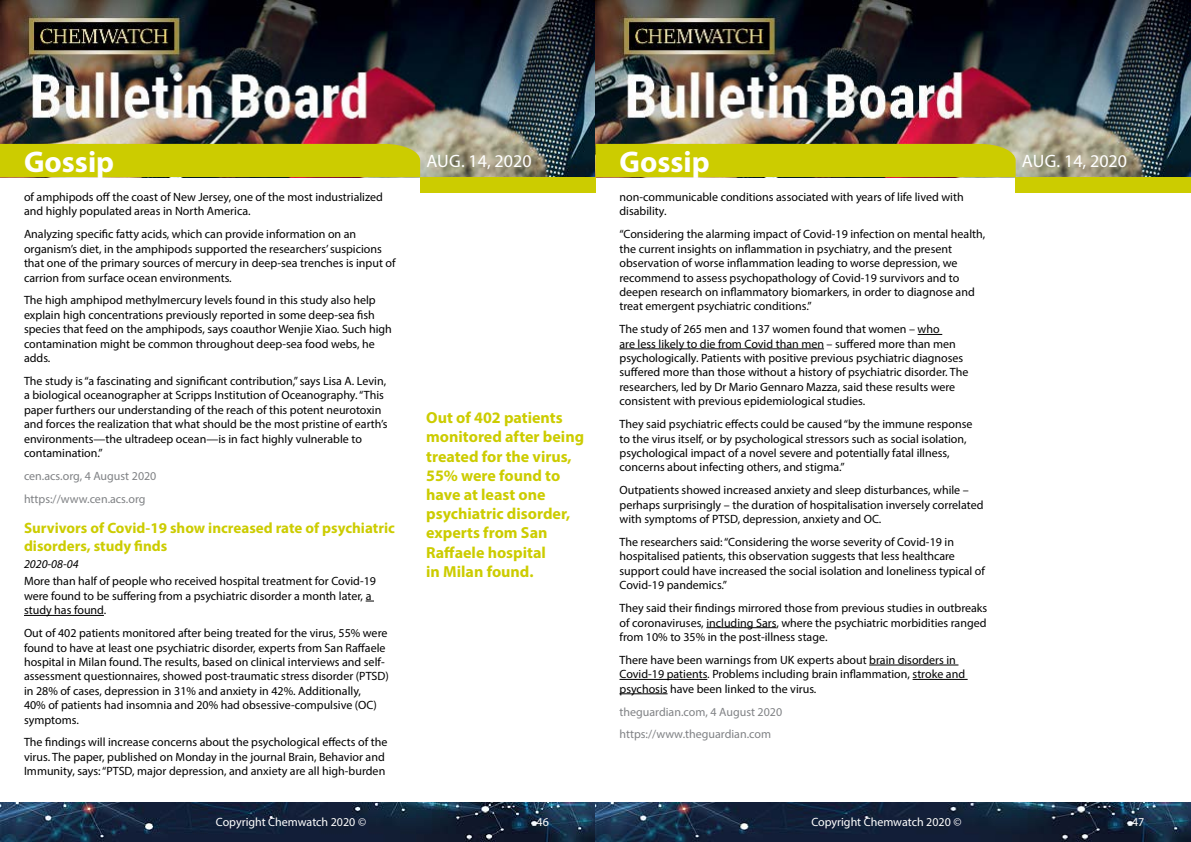
<style>
.page{position:relative;width:1191px;height:842px;background:#fff}
.page>*{position:absolute;margin:0;border:0;box-sizing:border-box;transform-origin:0 0}
.t1{font:700 30px "Myriad Pro";color:#fff}
.t2{font:18px "Myriad Pro";color:#fff}
.t3{font:700 16px/19.2px "Myriad Pro";color:#cc0}
.t4{font:700 15px/18px "Myriad Pro";color:#cc0}
.t5{font:12px/14.4px "Myriad Pro";color:#000}
.t6{font:12px/22.9px "Myriad Pro";color:#808285}
.t7{font:12px "Myriad Pro";color:#fff}
.t8{font:italic 12px "Myriad Pro";color:#000}
</style>
<div class="page">
<img style="left:0;top:0;width:1191px;height:177px">
<div style="left:420px;top:177px;width:175px;height:15px;background:#cc0"></div>
<div style="left:1015px;top:177px;width:176px;height:15px;background:#cc0"></div>
<div style="left:0;top:144px;width:420px;height:33px;background:#cc0"></div>
<div style="left:595px;top:144px;width:420px;height:33px;background:#cc0"></div>
<img style="left:0;top:802px;width:1191px;height:40px">
<svg style="left:917px;top:334px;width:25px;height:1px"></svg>
<hr style="left:619px;top:349px;width:205px;height:1px;background:#000">
<hr style="left:706px;top:627px;width:70px;height:1px;background:#000">
<hr style="left:869px;top:665px;width:89px;height:1px;background:#000">
<hr style="left:619px;top:679px;width:88px;height:1px;background:#000">
<hr style="left:912px;top:679px;width:55px;height:1px;background:#000">
<hr style="left:619px;top:693px;width:48px;height:1px;background:#000">
<hr style="left:24px;top:615px;width:80px;height:1px;background:#000">
<h1 class="t1" style="left:24px;top:142px;width:92px">Gossip</h1>
<h1 class="t1" style="left:619px;top:142px;width:92px">Gossip</h1>
<p class="t5" style="left:619px;top:190px;width:346px">non-communicable conditions associated with years of life lived with disability.</p>
<p class="t5" style="left:619px;top:227px;width:367px">“Considering the alarming impact of Covid-19 infection on mental health, the current insights on inflammation in psychiatry, and the present observation of worse inflammation leading to worse depression, we recommend to assess psychopathology of Covid-19 survivors and to deepen research on inflammatory biomarkers, in order to diagnose and treat emergent psychiatric conditions.”</p>
<p class="t5" style="left:619px;top:322px;width:350px">The study of 265 men and 137 women found that women – who<br>are less likely to die from Covid than men – suffered more than men psychologically. Patients with positive previous psychiatric diagnoses suffered more than those without a history of psychiatric disorder. The researchers, led by Dr Mario Gennaro Mazza, said these results were consistent with previous epidemiological studies.</p>
<p class="t5" style="left:619px;top:417px;width:354px">They said psychiatric effects could be caused “by the immune response to the virus itself, or by psychological stressors such as social isolation, psychological impact of a novel severe and potentially fatal illness, concerns about infecting others, and stigma.”</p>
<p class="t5" style="left:619px;top:483px;width:365px">Outpatients showed increased anxiety and sleep disturbances, while – perhaps surprisingly – the duration of hospitalisation inversely correlated with symptoms of PTSD, depression, anxiety and OC.</p>
<p class="t5" style="left:619px;top:535px;width:367px">The researchers said: “Considering the worse severity of Covid-19 in hospitalised patients, this observation suggests that less healthcare support could have increased the social isolation and loneliness typical of Covid-19 pandemics.”</p>
<p class="t5" style="left:619px;top:601px;width:369px;text-align:justify">They said their findings mirrored those from previous studies in outbreaks of coronaviruses, including Sars, where the psychiatric morbidities ranged from 10% to 35% in the post-illness stage.</p>
<p class="t5" style="left:619px;top:652px;width:347px">There have been warnings from UK experts about brain disorders in<br>Covid-19 patients. Problems including brain inflammation, stroke and psychosis have been linked to the virus.</p>
<p class="t6" style="left:619px;top:700px;width:164px">theguardian.com, 4 August 2020 https://www.theguardian.com</p>
<h2 class="t2" style="left:426px;top:150px;width:107px">Aug. 14, 2020</h2>
<h2 class="t2" style="left:1022px;top:150px;width:107px">Aug. 14, 2020</h2>
<p class="t5" style="left:24px;top:190px;width:360px">of amphipods off the coast of New Jersey, one of the most industrialized and highly populated areas in North America.</p>
<p class="t5" style="left:24px;top:227px;width:373px">Analyzing specific fatty acids, which can provide information on an organism’s diet, in the amphipods supported the researchers’ suspicions that one of the primary sources of mercury in deep-sea trenches is input of carrion from surface ocean environments.</p>
<p class="t5" style="left:24px;top:293px;width:369px">The high amphipod methylmercury levels found in this study also help explain high concentrations previously reported in some deep-sea fish species that feed on the amphipods, says coauthor Wenjie Xiao. Such high contamination might be common throughout deep-sea food webs, he adds.</p>
<p class="t5" style="left:24px;top:374px;width:365px">The study is “a fascinating and significant contribution,” says Lisa A. Levin, a biological oceanographer at Scripps Institution of Oceanography. “This paper furthers our understanding of the reach of this potent neurotoxin and forces the realization that what should be the most pristine of earth’s environments—the ultradeep ocean—is in fact highly vulnerable to contamination.”</p>
<p class="t6" style="left:24px;top:464px;width:134px">cen.acs.org, 4 August 2020 https://www.cen.acs.org</p>
<p class="t4" style="left:24px;top:518px;width:372px">Survivors of Covid-19 show increased rate of psychiatric disorders, study finds</p>
<p class="t8" style="left:24px;top:557px;width:56px">2020-08-04</p>
<p class="t5" style="left:24px;top:574px;width:353px">More than half of people who received hospital treatment for Covid-19 were found to be suffering from a psychiatric disorder a month later, a study has found.</p>
<p class="t5" style="left:24px;top:626px;width:366px">Out of 402 patients monitored after being treated for the virus, 55% were found to have at least one psychiatric disorder, experts from San Raffaele hospital in Milan found. The results, based on clinical interviews and self&shy;assessment questionnaires, showed post-traumatic stress disorder (PTSD) in 28% of cases, depression in 31% and anxiety in 42%. Additionally,<br>40% of patients had insomnia and 20% had obsessive-compulsive (OC) symptoms.</p>
<p class="t5" style="left:24px;top:735px;width:365px">The findings will increase concerns about the psychological effects of the virus. The paper, published on Monday in the journal Brain, Behavior and<br>Immunity, says: “PTSD, major depression, and anxiety are all high-burden</p>
<h3 class="t3" style="left:426px;top:408px;width:159px">Out of 402 patients monitored after being treated for the virus,<br>55% were found to have at least one psychiatric disorder, experts from San<br>Raffaele hospital<br>in Milan found.</h3>
<p class="t7" style="left:216px;top:815px;width:152px">Copyright Chemwatch 2020 ©</p>
<p class="t7" style="left:536px;top:815px;width:14px">46</p>
<p class="t7" style="left:811px;top:815px;width:152px">Copyright Chemwatch 2020 ©</p>
<p class="t7" style="left:1132px;top:815px;width:14px">47</p>
</div>
